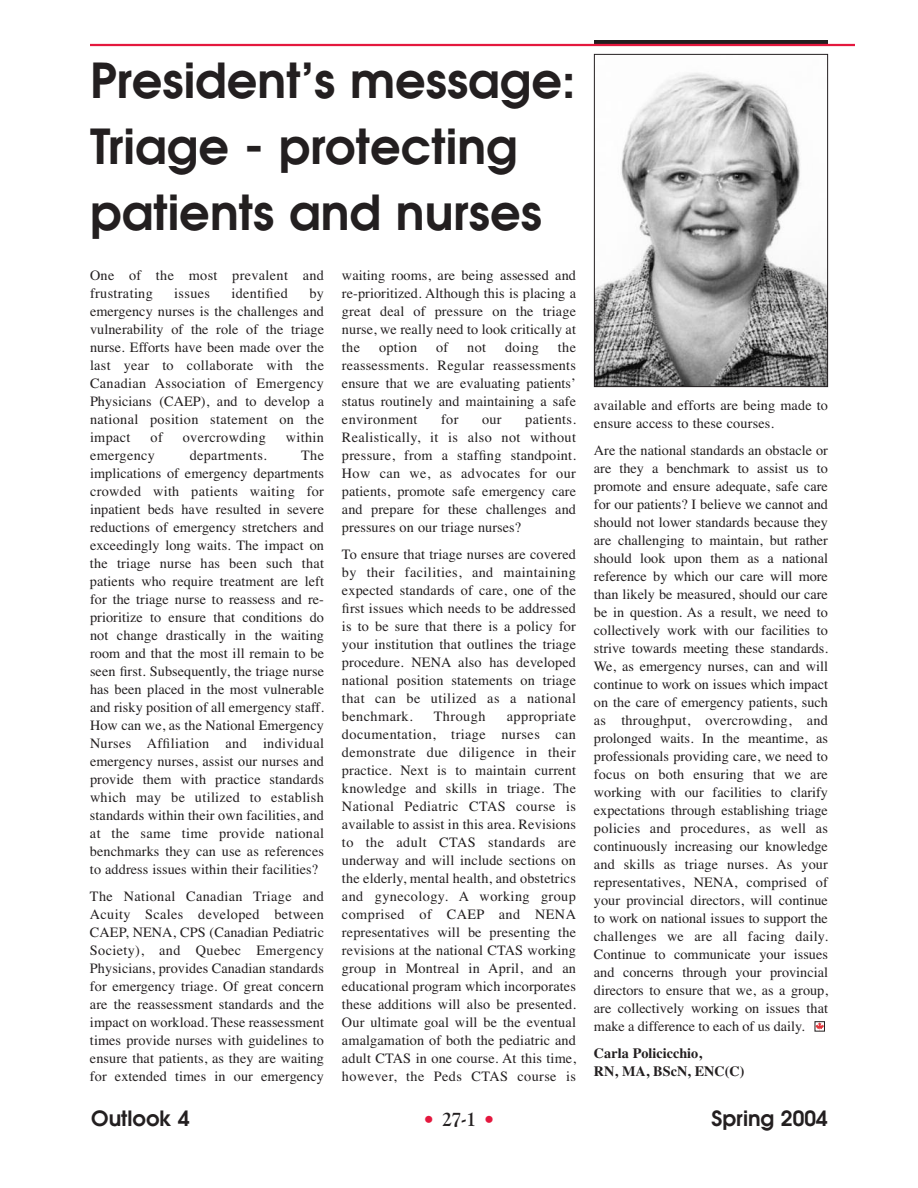
<style>
.page{position:relative;width:918px;height:1188px;background:#fff}
.page>*{position:absolute;margin:0;border:0;box-sizing:border-box;transform-origin:0 0}
.t1{font:600 48px/66px "Avant Garde";color:#231f20}
.t2{font:600 21px "Avant Garde";color:#231f20}
.t3{font:700 21px "Goudy Old Style T";color:#231f20}
.t4{font:14.25px/18px "Times";letter-spacing:.01em;color:#231f20;text-align:justify}
.t5{font:700 14.25px/18px "Times";color:#231f20}
.t6{font:14.25px "Times";letter-spacing:.03em;color:#231f20}
.s1{font-family:"Avant Garde";font-weight:600;color:#e4183e}
</style>
<div class="page">
<svg style="left:594px;top:40px;width:234px;height:4px"></svg>
<svg style="left:814px;top:1021px;width:11px;height:11px"></svg>
<svg style="left:817px;top:1024px;width:6px;height:5px"></svg>
<div style="left:815px;top:1022px;width:10px;height:9px;border:1px solid #231f20"></div>
<hr style="left:90px;top:44px;width:765px;height:2px;background:#e4183e">
<img style="left:596px;top:73px;width:230px;height:312px">
<div style="left:594px;top:54px;width:234px;height:333px;border:1px solid #231f20"></div>
<h1 class="t1" style="left:90px;top:49px;width:487px">President’s message:<br>Triage - protecting patients and nurses</h1>
<p class="t4" style="left:90px;top:266px;width:235px">One of the most prevalent and frustrating</p>
<p class="t4" style="left:174px;top:284px;width:37px">issues</p>
<p class="t4" style="left:231px;top:284px;width:58px">identified</p>
<p class="t4" style="left:90px;top:284px;width:236px;text-indent:219px">by emergency nurses is the challenges and vulnerability of the role of the triage nurse. Efforts have been made over the last year to collaborate with the Canadian Association of Emergency Physicians (CAEP), and to develop a national position statement on the impact</p>
<p class="t4" style="left:151px;top:428px;width:14px">of</p>
<p class="t4" style="left:183px;top:428px;width:85px">overcrowding</p>
<p class="t4" style="left:286px;top:428px;width:40px">within</p>
<p class="t4" style="left:90px;top:446px;width:67px">emergency</p>
<p class="t4" style="left:190px;top:446px;width:79px">departments.</p>
<p class="t4" style="left:90px;top:446px;width:236px;text-indent:211px">The implications of emergency departments crowded with patients waiting for inpatient beds have resulted in severe reductions of emergency stretchers and exceedingly long waits. The impact on the triage nurse has been such that patients who require treatment are left for the triage nurse to reassess and re&shy;prioritize to ensure that conditions do not change drastically in the waiting room and that the most ill remain to be seen first. Subsequently, the triage nurse has been placed in the most vulnerable and risky position of all emergency staff.<br>How can we, as the National Emergency Nurses Affiliation and individual emergency nurses, assist our nurses and provide them with practice standards which may be utilized to establish standards within their own facilities, and at the same time provide national benchmarks they can use as references to address issues within their facilities?</p>
<p class="t4" style="left:90px;top:887px;width:236px">The National Canadian Triage and Acuity Scales developed between CAEP, NENA, CPS (Canadian Pediatric Society), and Quebec Emergency Physicians, provides Canadian standards for emergency triage. Of great concern are the reassessment standards and the impact on workload. These reassessment times provide nurses with guidelines to ensure that patients, as they are waiting for extended times in our emergency</p>
<p class="t4" style="left:342px;top:266px;width:236px">waiting rooms, are being assessed and re-prioritized. Although this is placing a great deal of pressure on the triage nurse, we really need to look critically at the</p>
<p class="t4" style="left:379px;top:338px;width:40px">option</p>
<p class="t4" style="left:436px;top:338px;width:14px">of</p>
<p class="t4" style="left:467px;top:338px;width:20px">not</p>
<p class="t4" style="left:505px;top:338px;width:35px">doing</p>
<p class="t4" style="left:342px;top:338px;width:236px;text-indent:216px">the reassessments. Regular reassessments ensure that we are evaluating patients’ status routinely and maintaining a safe environment</p>
<p class="t4" style="left:441px;top:410px;width:19px">for</p>
<p class="t4" style="left:482px;top:410px;width:21px">our</p>
<p class="t4" style="left:342px;top:410px;width:236px;text-indent:183px">patients.<br>Realistically, it is also not without pressure, from a staffing standpoint.<br>How can we, as advocates for our patients, promote safe emergency care and prepare for these challenges and pressures on our triage nurses?</p>
<p class="t4" style="left:342px;top:545px;width:236px">To ensure that triage nurses are covered by their facilities, and maintaining expected standards of care, one of the first issues which needs to be addressed is to be sure that there is a policy for your institution that outlines the triage procedure. NENA also has developed national position statements on triage that can be utilized as a national benchmark.</p>
<p class="t4" style="left:342px;top:707px;width:236px;text-indent:165px">appropriate documentation, triage nurses can demonstrate due diligence in their practice. Next is to maintain current knowledge and skills in triage. The National Pediatric CTAS course is available to assist in this area. Revisions to the adult CTAS standards are underway and will include sections on the elderly, mental health, and obstetrics and gynecology. A working group comprised of CAEP and NENA representatives will be presenting the revisions at the national CTAS working group in Montreal in April, and an educational program which incorporates these additions will also be presented.<br>Our ultimate goal will be the eventual amalgamation of both the pediatric and adult CTAS in one course. At this time, however, the Peds CTAS course is</p>
<p class="t6" style="left:434px;top:708px;width:53px">Through</p>
<p class="t4" style="left:594px;top:396px;width:236px">available and efforts are being made to ensure access to these courses.</p>
<p class="t4" style="left:594px;top:441px;width:236px">Are the national standards an obstacle or are they a benchmark to assist us to promote and ensure adequate, safe care for our patients? I believe we cannot and should not lower standards because they are challenging to maintain, but rather should look upon them as a national reference by which our care will more than likely be measured, should our care be in question. As a result, we need to collectively work with our facilities to strive towards meeting these standards.<br>We, as emergency nurses, can and will continue to work on issues which impact on the care of emergency patients, such as throughput, overcrowding, and prolonged waits. In the meantime, as professionals providing care, we need to focus on both ensuring that we are working with our facilities to clarify expectations through establishing triage policies and procedures, as well as continuously increasing our knowledge and skills as triage nurses. As your representatives, NENA, comprised of your provincial directors, will continue to work on national issues to support the challenges we are all facing daily.<br>Continue to communicate your issues and concerns through your provincial directors to ensure that we, as a group, are collectively working on issues that make a difference to each of us daily.</p>
<p class="t5" style="left:594px;top:1044px;width:152px">Carla Policicchio,<br>RN, MA, BScN, ENC(C)</p>
<h2 class="t2" style="left:91px;top:1106px;width:100px">Outlook 4</h2>
<h2 class="t3" style="left:423px;top:1106px;width:74px"><span class="s1">•</span> 27-1 <span class="s1">•</span></h2>
<h2 class="t2" style="left:712px;top:1106px;width:118px">Spring 2004</h2>
</div>
